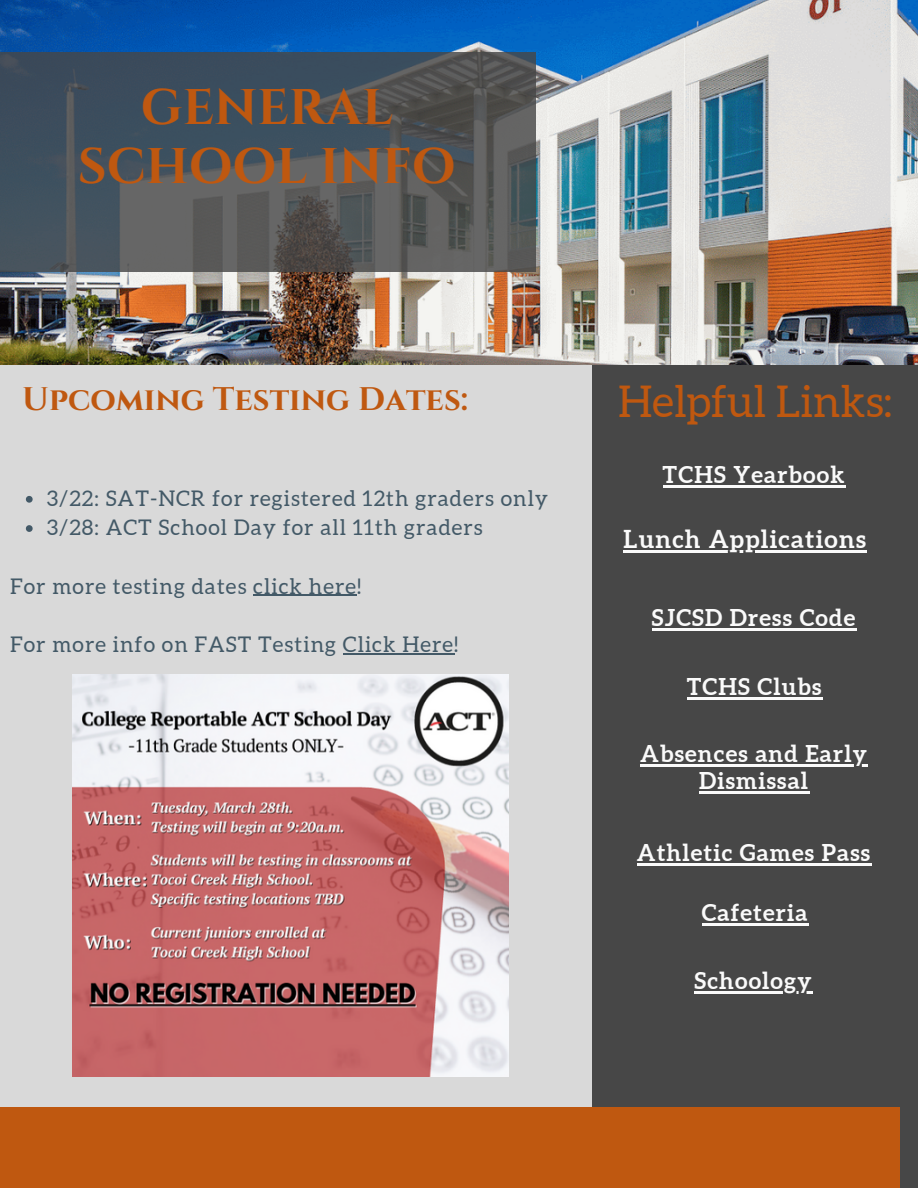
<style>
.page{position:relative;width:918px;height:1188px;background:#d9d9d9}
.page>*{position:absolute;margin:0;border:0;box-sizing:border-box;transform-origin:0 0}
.t1{font:700 49.95px/59.7px "Cinzel";color:#bf5810;text-align:center}
.t2{font:43.65px "Aleo";color:#bf5810}
.t3{font:700 32.7px "Cinzel";color:#bf5810}
.t4{font:700 24.6px "Aleo";letter-spacing:.05em;color:#fafafa}
.t5{font:700 23.25px/27px "Aleo";letter-spacing:.05em;color:#fafafa;text-align:center}
.t6{font:21.6px/29.2px "Aleo";letter-spacing:.05em;color:#435967}
</style>
<div class="page">
<div style="left:593px;top:342px;width:325px;height:846px;background:#474747"></div>
<img style="left:0;top:0;width:918px;height:364px">
<svg style="left:0;top:52px;width:535px;height:219px;background:#4c545b"></svg>
<div style="left:0;top:1107px;width:900px;height:81px;background:#bf5810"></div>
<img style="left:73px;top:675px;width:435px;height:401px">
<hr style="left:663px;top:485px;width:183px;height:3px;background:#fafafa">
<svg style="left:26px;top:496px;width:7px;height:7px"></svg>
<svg style="left:26px;top:525px;width:7px;height:7px"></svg>
<hr style="left:253px;top:595px;width:104px;height:1px;background:#435967">
<hr style="left:343px;top:653px;width:111px;height:2px;background:#435967">
<hr style="left:624px;top:551px;width:243px;height:2px;background:#fafafa">
<hr style="left:652px;top:628px;width:204px;height:3px;background:#fafafa">
<hr style="left:687px;top:697px;width:136px;height:3px;background:#fafafa">
<hr style="left:640px;top:764px;width:228px;height:3px;background:#fafafa">
<hr style="left:699px;top:791px;width:110px;height:3px;background:#fafafa">
<hr style="left:637px;top:863px;width:234px;height:3px;background:#fafafa">
<hr style="left:702px;top:923px;width:107px;height:2px;background:#fafafa">
<hr style="left:695px;top:992px;width:118px;height:2px;background:#fafafa">
<h1 class="t1" style="left:78px;top:79px;width:379px">GENERAL<br>SCHOOL INFO</h1>
<h3 class="t3" style="left:22px;top:378px;width:447px">Upcoming Testing Dates:</h3>
<p class="t6" style="left:47px;top:484px;width:503px">3/22: SAT-NCR for registered 12th graders only<br>3/28: ACT School Day for all 11th graders</p>
<p class="t6" style="left:10px;top:571px;width:353px">For more testing dates click here!</p>
<p class="t6" style="left:10px;top:630px;width:450px">For more info on FAST Testing Click Here!</p>
<h2 class="t2" style="left:618px;top:377px;width:276px">Helpful Links:</h2>
<p class="t5" style="left:663px;top:461px;width:183px">TCHS Yearbook</p>
<p class="t4" style="left:624px;top:525px;width:244px">Lunch Applications</p>
<p class="t5" style="left:652px;top:604px;width:205px">SJCSD Dress Code</p>
<p class="t5" style="left:687px;top:673px;width:136px">TCHS Clubs</p>
<p class="t5" style="left:640px;top:740px;width:228px">Absences and Early<br>Dismissal</p>
<p class="t5" style="left:637px;top:839px;width:235px">Athletic Games Pass</p>
<p class="t5" style="left:702px;top:899px;width:107px">Cafeteria</p>
<p class="t5" style="left:695px;top:967px;width:118px">Schoology</p>
</div>
